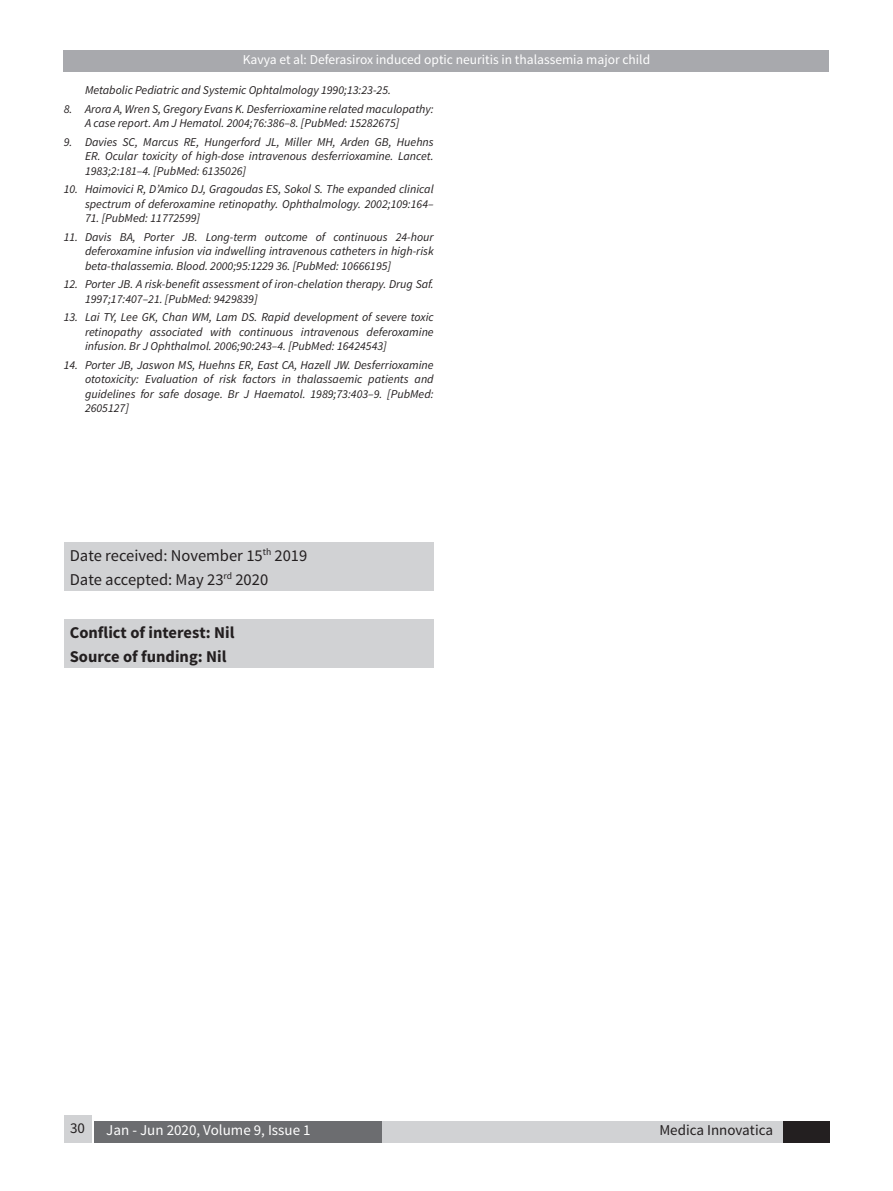
<style>
.page{position:relative;width:893px;height:1191px;background:#fff}
.page>*{position:absolute;margin:0;border:0;box-sizing:border-box;transform-origin:0 0}
.Raju_Body{font:16.5px "Source Sans Pro";color:#231f20}
.Raju_Body-2{font:700 16.5px "Source Sans Pro";color:#231f20}
.t1{font:15px "Source Sans Pro";color:#fff}
.t2{font:15px "Source Sans Pro";color:#231f20}
.Raju_Body-3{font:13.5px "Source Sans Pro";color:#fff}
.raju_Reference{font:italic 12px/14.4px "Source Sans Pro";color:#231f20;text-align:justify}
</style>
<div class="page">
<div style="left:783px;top:1121px;width:46px;height:21px;background:#231f20"></div>
<div style="left:382px;top:1121px;width:401px;height:21px;background:#d1d2d4"></div>
<div style="left:94px;top:1121px;width:288px;height:21px;background:#6c6d70"></div>
<div style="left:64px;top:1114px;width:27px;height:28px;background:#d1d2d4"></div>
<div style="left:64px;top:50px;width:765px;height:21px;background:#a8a9ad"></div>
<div style="left:64px;top:542px;width:370px;height:49px;background:#d1d2d4"></div>
<div style="left:64px;top:619px;width:370px;height:48px;background:#d1d2d4"></div>
<p class="Raju_Body-3" style="left:243px;top:51px;width:409px">Kavya et al: Deferasirox induced optic neuritis in thalassemia major child</p>
<p class="raju_Reference" style="left:85px;top:83px;width:307px">Metabolic Pediatric and Systemic Ophtalmology 1990;13:23-25.</p>
<p class="raju_Reference" style="left:85px;top:102px;width:350px;text-indent:-21px">8. Arora A, Wren S, Gregory Evans K. Desferrioxamine related maculopathy:<br>A case report. Am J Hematol. 2004;76:386–8. [PubMed: 15282675]</p>
<p class="raju_Reference" style="left:85px;top:135px;width:350px;text-indent:-21px">9. Davies SC, Marcus RE, Hungerford JL, Miller MH, Arden GB, Huehns ER. Ocular toxicity of high-dose intravenous desferrioxamine. Lancet.<br>1983;2:181–4. [PubMed: 6135026]</p>
<p class="raju_Reference" style="left:64px;top:182px;width:371px;text-align:right">10. Haimovici R, D’Amico DJ, Gragoudas ES, Sokol S. The expanded clinical spectrum of deferoxamine retinopathy. Ophthalmology. 2002;109:164–</p>
<p class="raju_Reference" style="left:85px;top:211px;width:117px">71. [PubMed: 11772599]</p>
<p class="raju_Reference" style="left:85px;top:229px;width:350px;text-indent:-21px">11. Davis BA, Porter JB. Long-term outcome of continuous 24-hour deferoxamine infusion via indwelling intravenous catheters in high-risk beta-thalassemia. Blood. 2000;95:1229 36. [PubMed: 10666195]</p>
<p class="raju_Reference" style="left:85px;top:277px;width:350px;text-indent:-21px">12. Porter JB. A risk-benefit assessment of iron-chelation therapy. Drug Saf.<br>1997;17:407–21. [PubMed: 9429839]</p>
<p class="raju_Reference" style="left:85px;top:310px;width:350px;text-indent:-21px">13. Lai TY, Lee GK, Chan WM, Lam DS. Rapid development of severe toxic retinopathy associated with continuous intravenous deferoxamine infusion. Br J Ophthalmol. 2006;90:243–4. [PubMed: 16424543]</p>
<p class="raju_Reference" style="left:85px;top:357px;width:350px;text-indent:-21px">14. Porter JB, Jaswon MS, Huehns ER, East CA, Hazell JW. Desferrioxamine ototoxicity: Evaluation of risk factors in thalassaemic patients and guidelines for safe dosage. Br J Haematol. 1989;73:403–9. [PubMed:<br>2605127]</p>
<p class="Raju_Body" style="left:70px;top:545px;width:239px">Date received: November 15<sup>th</sup> 2019</p>
<p class="Raju_Body" style="left:70px;top:569px;width:200px">Date accepted: May 23<sup>rd</sup> 2020</p>
<p class="Raju_Body-2" style="left:70px;top:621px;width:166px">Conflict of interest: Nil</p>
<p class="Raju_Body-2" style="left:70px;top:645px;width:158px">Source of funding: Nil</p>
<p class="t2" style="left:70px;top:1118px;width:16px">30</p>
<p class="t1" style="left:106px;top:1121px;width:206px">Jan - Jun 2020, Volume 9, Issue 1</p>
<p class="t2" style="left:659px;top:1121px;width:115px">Medica Innovatica</p>
</div>
